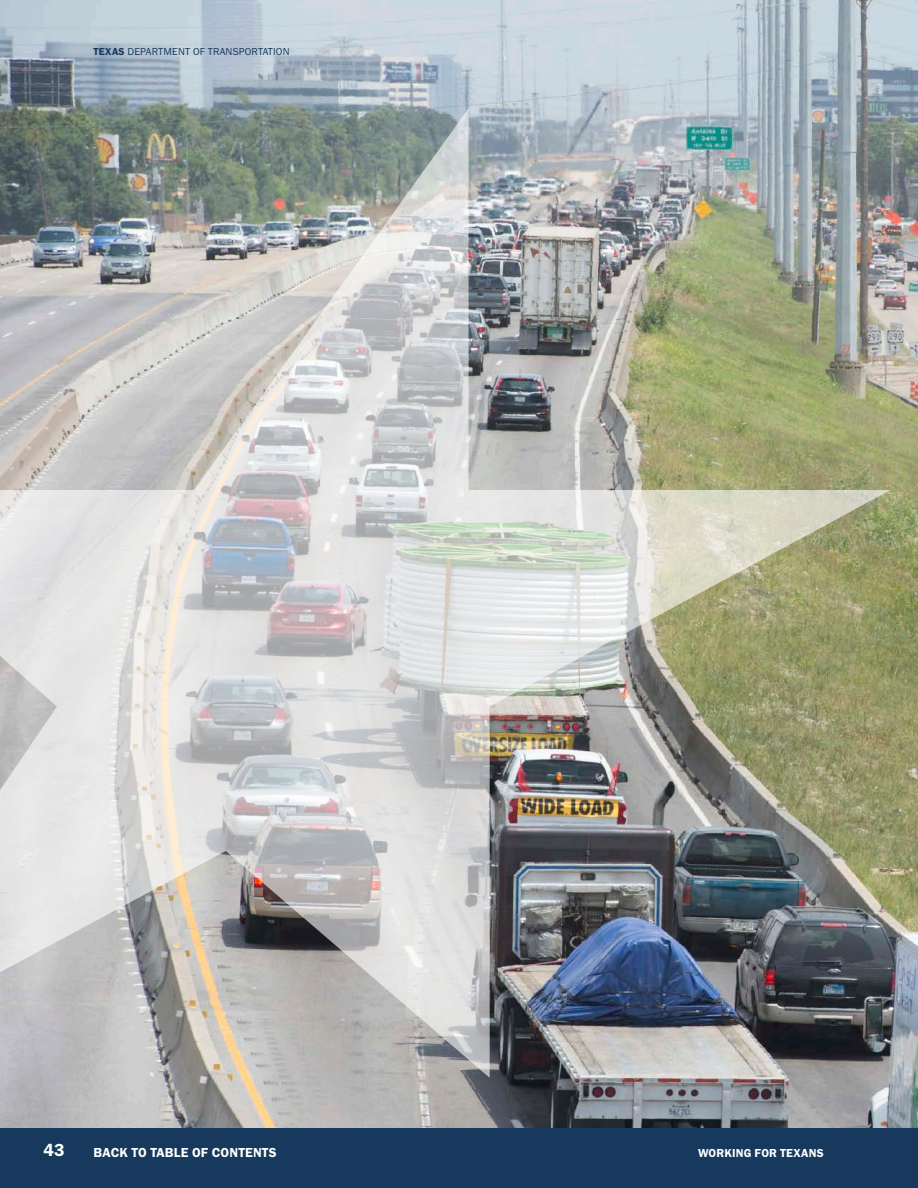
<style>
.page{position:relative;width:918px;height:1188px;background:#fff}
.page>*{position:absolute;margin:0;border:0;box-sizing:border-box;transform-origin:0 0}
.t1{font:600 18px "Franklin Gothic FS";color:#fff}
.t2{font:600 13.5px "Franklin Gothic FS";letter-spacing:.015em;color:#fff}
.t3{font:600 12px "Franklin Gothic FS";letter-spacing:.015em;color:#fff}
.t4{font:10.5px "Franklin Gothic FS";letter-spacing:.015em;color:#16395d}
.s1{font-weight:600}
</style>
<div class="page">
<div style="left:0;top:1127px;width:918px;height:61px;background:#16395d"></div>
<img style="left:0;top:0;width:918px;height:1127px">
<img style="left:0;top:108px;width:891px;height:969px">
<p class="t4" style="left:94px;top:45px;width:197px"><span class="s1">TEXAS</span> DEPARTMENT OF TRANSPORTATION</p>
<h1 class="t1" style="left:43px;top:1140px;width:23px">43</h1>
<p class="t2" style="left:94px;top:1145px;width:185px">BACK TO TABLE OF CONTENTS</p>
<p class="t3" style="left:698px;top:1146px;width:127px">WORKING FOR TEXANS</p>
</div>
